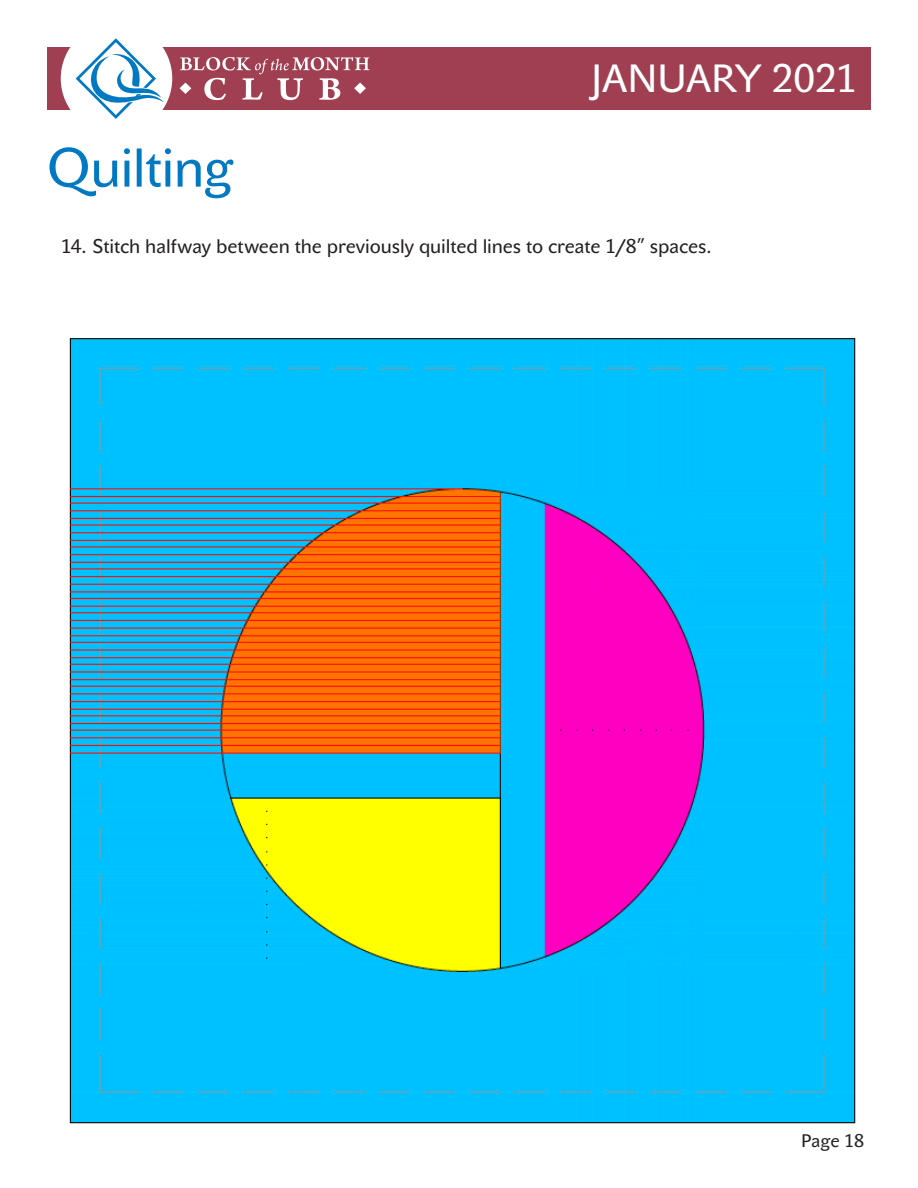
<style>
.page{position:relative;width:918px;height:1188px;background:#fff}
.page>*{position:absolute;margin:0;border:0;box-sizing:border-box;transform-origin:0 0}
.Page_title{font:54px "John Sans Text Pro";letter-spacing:-.015em;color:#0079c2}
.t1{font:39px "John Sans Text Pro";letter-spacing:.005em;color:#fff}
.t2{font:19.5px "John Sans Text Pro";letter-spacing:-.005em;color:#231f20}
.t3{font:18px "John Sans Text Pro";color:#231f20}
</style>
<div class="page">
<div style="left:47px;top:47px;width:824px;height:62px;background:#a03f51"></div>
<div style="left:61px;top:23px;width:111px;height:111px;background:#fff;border-radius:50%"></div>
<svg style="left:76px;top:38px;width:88px;height:81px"></svg>
<svg style="left:180px;top:57px;width:190px;height:43px"></svg>
<img style="left:69px;top:338px;width:787px;height:786px">
<p class="Page_title" style="left:46px;top:137px;width:188px">Quilting</p>
<h2 class="t1" style="left:591px;top:56px;width:268px">JANUARY 2021</h2>
<p class="t2" style="left:61px;top:235px;width:652px">14. Stitch halfway between the previously quilted lines to create 1/8” spaces.</p>
<p class="t3" style="left:801px;top:1130px;width:64px">Page 18</p>
</div>
